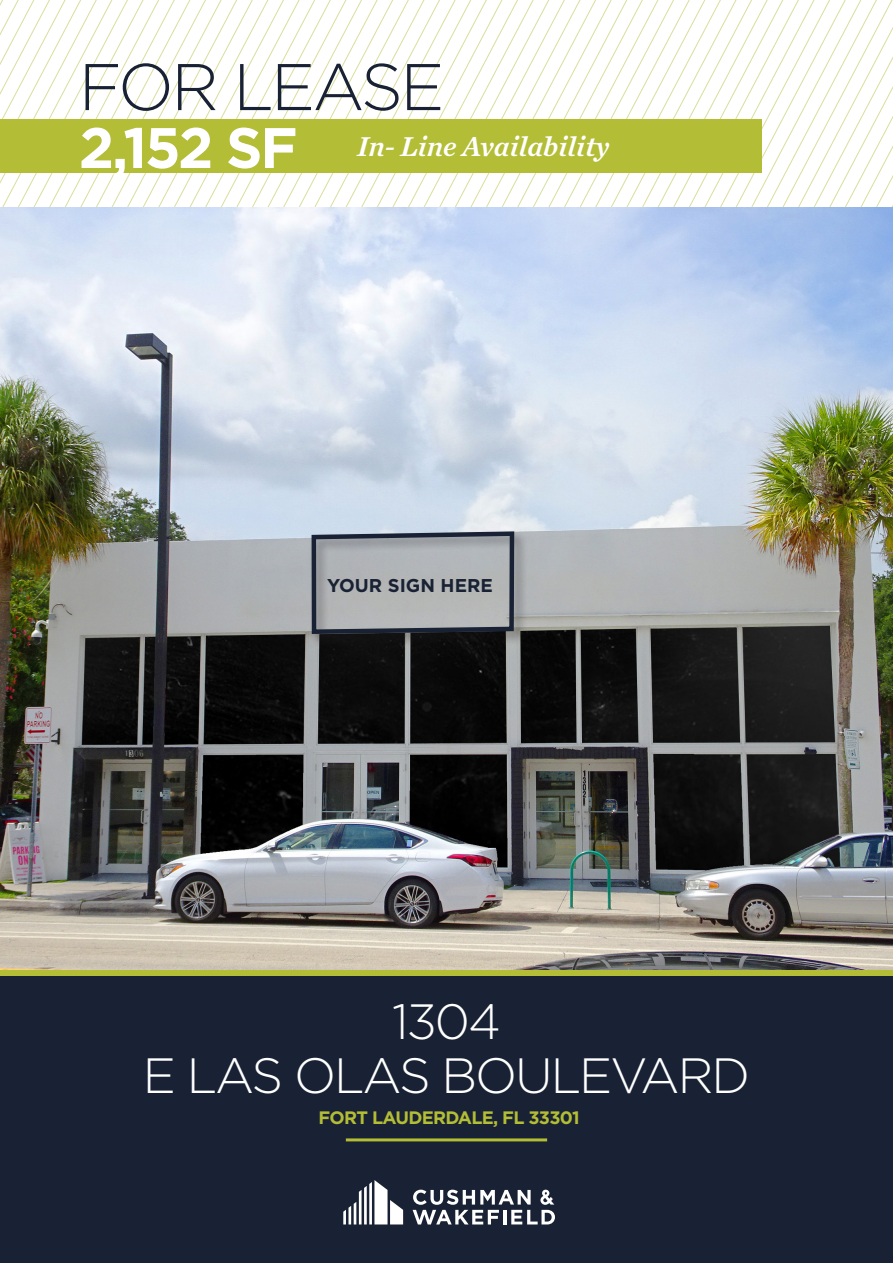
<style>
.page{position:relative;width:893px;height:1263px;background:#fff}
.page>*{position:absolute;margin:0;border:0;box-sizing:border-box;transform-origin:0 0}
.t1{font:300 65.85px "Gotham";letter-spacing:-.04em;color:#192234}
.t2{font:700 57px "Gotham";color:#fff}
.t3{font:300 49.5px "Gotham";letter-spacing:-.04em;color:#fff}
.Spec_Title{font:italic 28.5px "Chronicle Text G2 Semi";color:#fff}
.Spec_Title-2{font:700 18.45px "Gotham";color:#192234}
.t4{font:700 18px "Gotham";letter-spacing:-.04em;color:#b3bd35}
</style>
<div class="page">
<svg style="left:0;top:0;width:893px;height:207px"></svg>
<img style="left:0;top:207px;width:893px;height:763px">
<div style="left:0;top:119px;width:761px;height:54px;background:#b3bd35"></div>
<div style="left:0;top:972px;width:893px;height:291px;background:#192234"></div>
<div style="left:0;top:970px;width:893px;height:5px;background:#b3bd35"></div>
<svg style="left:343px;top:1180px;width:60px;height:44px"></svg>
<svg style="left:413px;top:1189px;width:142px;height:35px"></svg>
<hr style="left:346px;top:1138px;width:201px;height:3px;background:#b3bd35">
<div style="left:309px;top:530px;width:220px;height:118px;background:#231f20;opacity:.4"></div>
<svg style="left:309px;top:529px;width:207px;height:107px;background:#9a9ea2"></svg>
<p class="t1" style="left:79px;top:45px;width:367px">FOR LEASE</p>
<p class="t2" style="left:79px;top:110px;width:220px">2,152 SF</p>
<p class="Spec_Title" style="left:357px;top:124px;width:254px">In- Line Availability</p>
<p class="Spec_Title-2" style="left:327px;top:573px;width:167px">YOUR SIGN HERE</p>
<p class="t3" style="left:392px;top:990px;width:110px">1304</p>
<p class="t3" style="left:143px;top:1044px;width:609px">E LAS OLAS BOULEVARD</p>
<p class="t4" style="left:318px;top:1106px;width:263px">FORT LAUDERDALE, FL 33301</p>
</div>
